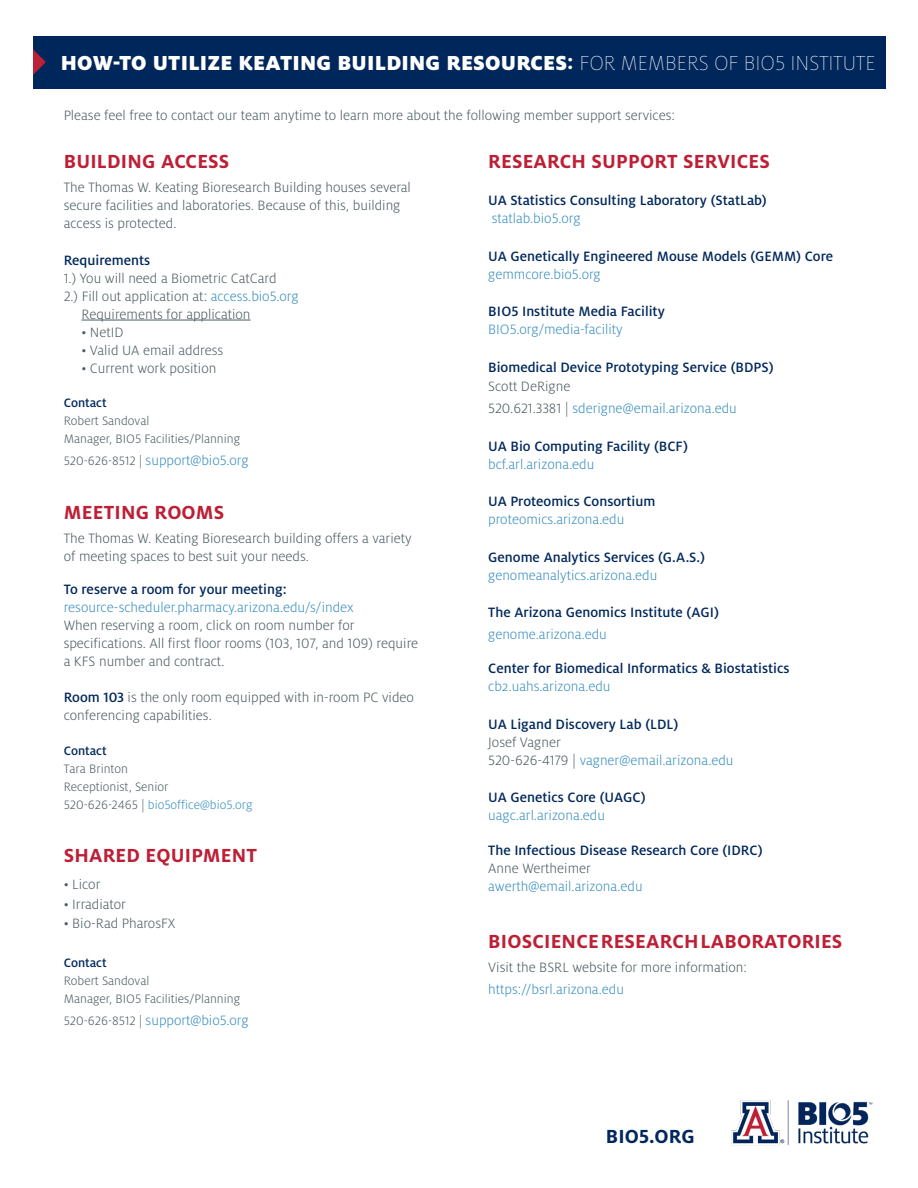
<style>
.page{position:relative;width:918px;height:1188px;background:#fff}
.page>*{position:absolute;margin:0;border:0;box-sizing:border-box;transform-origin:0 0}
.t1{font:900 22.5px "Milo OT";letter-spacing:.01em;color:#fff}
.t2{font:700 21px "Milo OT";letter-spacing:.01em;color:#bd2036}
.t3{font:700 21px "Milo OT";letter-spacing:.01em;color:#00275b}
.t4{font:300 15px/18px "Milo OT";color:#4a5a5f}
.t5{font:500 15px "Milo OT";color:#00275b}
.t6{font:300 15px/21.8px "Milo OT";color:#378dbd}
.t7{font:300 13.5px/18px "Milo OT";color:#4a5a5f}
.t8{font:500 13.5px "Milo OT";color:#00275b}
.s1{font-weight:700}
.s2{font-weight:100}
.s3{color:#378dbd}
.s4{font-size:13.5px;color:#4a5a5f}
.s5{font-weight:500;color:#00275b}
.s6{color:#4a5a5f}
</style>
<div class="page">
<img style="left:731px;top:1100px;width:142px;height:46px">
<div style="left:33px;top:36px;width:852px;height:52px;background:#00275b"></div>
<svg style="left:33px;top:49px;width:13px;height:26px"></svg>
<hr style="left:81px;top:320px;width:170px;height:1px;background:#4a5a5f">
<h1 class="t1" style="left:61px;top:50px;width:816px">HOW-TO UTILIZE KEATING BUILDING RESOURCES<span class="s1">:</span> <span class="s2">FOR MEMBERS OF BIO5 INSTITUTE</span></h1>
<p class="t4" style="left:64px;top:107px;width:613px">Please feel free to contact our team anytime to learn more about the following member support services:</p>
<h2 class="t2" style="left:64px;top:149px;width:167px">BUILDING ACCESS</h2>
<p class="t4" style="left:64px;top:178px;width:349px">The Thomas W. Keating Bioresearch Building houses several secure facilities and laboratories. Because of this, building access is protected.</p>
<p class="t5" style="left:64px;top:252px;width:88px">Requirements</p>
<p class="t4" style="left:64px;top:269px;width:214px">1.) You will need a Biometric CatCard</p>
<p class="t4" style="left:64px;top:287px;width:236px">2.) Fill out application at: <span class="s3">access.bio5.org</span></p>
<p class="t4" style="left:81px;top:305px;width:171px">Requirements for application</p>
<p class="t4" style="left:81px;top:323px;width:44px">• NetID</p>
<p class="t4" style="left:81px;top:341px;width:143px">• Valid UA email address</p>
<p class="t4" style="left:81px;top:359px;width:137px">• Current work position</p>
<p class="t8" style="left:64px;top:395px;width:44px">Contact</p>
<p class="t7" style="left:64px;top:412px;width:178px">Robert Sandoval<br>Manager, BIO5 Facilities/Planning</p>
<p class="t6" style="left:64px;top:450px;width:186px"><span class="s4">520-626-8512 |</span> support@bio5.org</p>
<h2 class="t2" style="left:64px;top:501px;width:162px">MEETING ROOMS</h2>
<p class="t4" style="left:64px;top:530px;width:349px">The Thomas W. Keating Bioresearch building offers a variety of meeting spaces to best suit your needs.</p>
<p class="t5" style="left:64px;top:581px;width:224px">To reserve a room for your meeting:</p>
<p class="t6" style="left:64px;top:597px;width:292px">resource-scheduler.pharmacy.arizona.edu/s/index</p>
<p class="t4" style="left:64px;top:617px;width:356px">When reserving a room, click on room number for specifications. All first floor rooms (103, 107, and 109) require a KFS number and contract.</p>
<p class="t4" style="left:64px;top:689px;width:352px"><span class="s5">Room 103</span> is the only room equipped with in-room PC video conferencing capabilities.</p>
<p class="t8" style="left:64px;top:743px;width:44px">Contact</p>
<p class="t7" style="left:64px;top:760px;width:190px">Tara Brinton<br>Receptionist, Senior<br>520-626-2465 | <span class="s3">bio5office@bio5.org</span></p>
<h2 class="t2" style="left:64px;top:844px;width:195px">SHARED EQUIPMENT</h2>
<p class="t4" style="left:64px;top:876px;width:38px">• Licor</p>
<p class="t4" style="left:64px;top:895px;width:64px">• Irradiator</p>
<p class="t4" style="left:64px;top:915px;width:113px">• Bio-Rad PharosFX</p>
<p class="t8" style="left:64px;top:955px;width:44px">Contact</p>
<p class="t7" style="left:64px;top:972px;width:178px">Robert Sandoval<br>Manager, BIO5 Facilities/Planning</p>
<p class="t6" style="left:64px;top:1009px;width:186px"><span class="s4">520-626-8512 |</span> support@bio5.org</p>
<h2 class="t2" style="left:488px;top:149px;width:283px">RESEARCH SUPPORT SERVICES</h2>
<p class="t5" style="left:488px;top:192px;width:280px">UA Statistics Consulting Laboratory (StatLab)</p>
<p class="t6" style="left:492px;top:208px;width:90px">statlab.bio5.org</p>
<p class="t5" style="left:488px;top:248px;width:346px">UA Genetically Engineered Mouse Models (GEMM) Core</p>
<p class="t6" style="left:488px;top:264px;width:114px">gemmcore.bio5.org</p>
<p class="t5" style="left:488px;top:303px;width:178px">BIO5 Institute Media Facility</p>
<p class="t6" style="left:488px;top:319px;width:136px">BIO5.org/media-facility</p>
<p class="t5" style="left:488px;top:359px;width:287px">Biomedical Device Prototyping Service (BDPS)</p>
<p class="t6" style="left:488px;top:376px;width:250px"><span class="s6">Scott DeRigne<br>520.621.3381 |</span> sderigne@email.arizona.edu</p>
<p class="t5" style="left:488px;top:438px;width:201px">UA Bio Computing Facility (BCF)</p>
<p class="t6" style="left:488px;top:453px;width:108px">bcf.arl.arizona.edu</p>
<p class="t5" style="left:488px;top:493px;width:169px">UA Proteomics Consortium</p>
<p class="t6" style="left:488px;top:509px;width:138px">proteomics.arizona.edu</p>
<p class="t5" style="left:488px;top:549px;width:218px">Genome Analytics Services (G.A.S.)</p>
<p class="t6" style="left:488px;top:564px;width:171px">genomeanalytics.arizona.edu</p>
<p class="t5" style="left:488px;top:604px;width:232px">The Arizona Genomics Institute (AGI)</p>
<p class="t6" style="left:488px;top:624px;width:120px">genome.arizona.edu</p>
<p class="t5" style="left:488px;top:660px;width:303px">Center for Biomedical Informatics &amp; Biostatistics</p>
<p class="t6" style="left:488px;top:676px;width:124px">cb2.uahs.arizona.edu</p>
<p class="t5" style="left:488px;top:716px;width:192px">UA Ligand Discovery Lab (LDL)</p>
<p class="t4" style="left:488px;top:733px;width:247px">Josef Vagner<br>520-626-4179 | <span class="s3">vagner@email.arizona.edu</span></p>
<p class="t5" style="left:488px;top:789px;width:159px">UA Genetics Core (UAGC)</p>
<p class="t6" style="left:488px;top:805px;width:118px">uagc.arl.arizona.edu</p>
<p class="t5" style="left:488px;top:842px;width:276px">The Infectious Disease Research Core (IDRC)</p>
<p class="t4" style="left:488px;top:859px;width:104px">Anne Wertheimer</p>
<p class="t6" style="left:488px;top:876px;width:156px">awerth@email.arizona.edu</p>
<h2 class="t2" style="left:488px;top:929px;width:356px">BIOSCIENCE RESEARCH LABORATORIES</h2>
<p class="t4" style="left:488px;top:958px;width:260px">Visit the BSRL website for more information:</p>
<p class="t6" style="left:488px;top:978px;width:137px">https://bsrl.arizona.edu</p>
<h2 class="t3" style="left:606px;top:1124px;width:90px">BIO5.ORG</h2>
</div>
